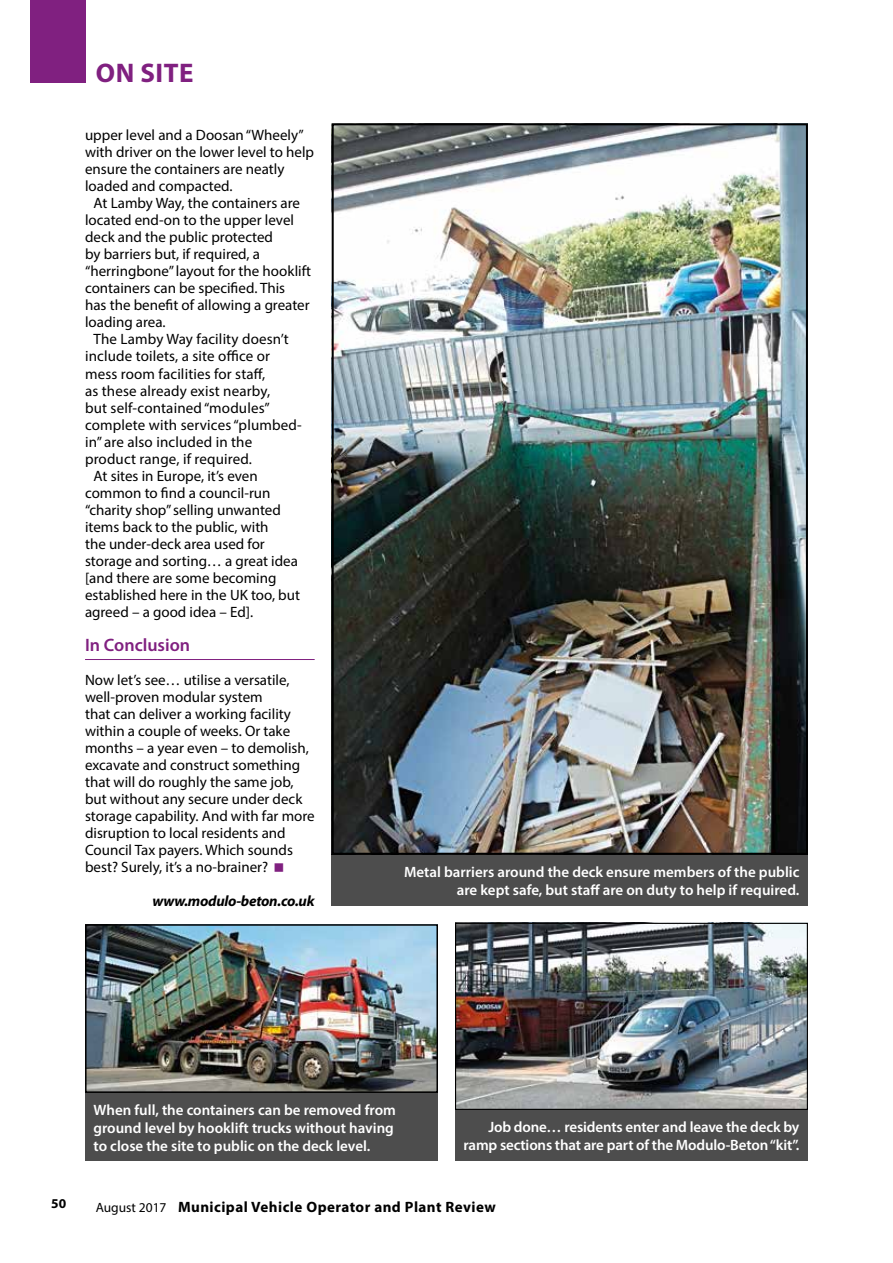
<style>
.page{position:relative;width:893px;height:1263px;background:#fff}
.page>*{position:absolute;margin:0;border:0;box-sizing:border-box;transform-origin:0 0}
.t1{font:700 27px "Myriad Pro";letter-spacing:.02em;color:#802080}
.t2{font:600 18px "Myriad Pro";color:#802080}
.t3{font:15px/17px "Myriad Pro";color:#000}
.t4{font:600 15px/18px "Myriad Pro";color:#fff;text-align:right}
.t5{font:700 15px "Myriad Pro";letter-spacing:.03em;color:#000}
.t6{font:italic 700 15px "Myriad Pro";letter-spacing:-.02em;color:#000}
.t7{font:700 13.5px "Myriad Pro";color:#000}
.s1{font-weight:400;font-size:13.5px}
</style>
<div class="page">
<hr style="left:85px;top:659px;width:230px;height:1px;background:#802080">
<img style="left:457px;top:925px;width:349px;height:183px">
<div style="left:455px;top:923px;width:353px;height:187px;border:1px solid #000"></div>
<img style="left:335px;top:126px;width:470px;height:726px">
<div style="left:332px;top:123px;width:476px;height:732px;border:2px solid #000"></div>
<img style="left:88px;top:927px;width:347px;height:163px">
<div style="left:85px;top:924px;width:353px;height:169px;border:2px solid #000"></div>
<div style="left:332px;top:855px;width:476px;height:51px;background:#4d4d4d"></div>
<div style="left:85px;top:1093px;width:353px;height:68px;background:#4d4d4d"></div>
<div style="left:455px;top:1110px;width:353px;height:51px;background:#4d4d4d"></div>
<div style="left:31px;top:0;width:55px;height:83px;background:#802080"></div>
<h1 class="t1" style="left:96px;top:55px;width:99px">ON SITE</h1>
<p class="t3" style="left:85px;top:127px;width:220px">upper level and a Doosan “Wheely”</p>
<p class="t3" style="left:85px;top:144px;width:231px">with driver on the lower level to help</p>
<p class="t3" style="left:85px;top:161px;width:201px">ensure the containers are neatly</p>
<p class="t3" style="left:85px;top:178px;width:149px">loaded and compacted.</p>
<p class="t3" style="left:94px;top:195px;width:208px">At Lamby Way, the containers are</p>
<p class="t3" style="left:85px;top:212px;width:210px">located end-on to the upper level</p>
<p class="t3" style="left:85px;top:229px;width:190px">deck and the public protected</p>
<p class="t3" style="left:85px;top:246px;width:177px">by barriers but, if required, a</p>
<p class="t3" style="left:85px;top:263px;width:228px">“herringbone” layout for the hooklift</p>
<p class="t3" style="left:85px;top:280px;width:202px">containers can be specified. This</p>
<p class="t3" style="left:85px;top:297px;width:226px">has the benefit of allowing a greater</p>
<p class="t3" style="left:85px;top:314px;width:82px">loading area.</p>
<p class="t3" style="left:94px;top:331px;width:197px">The Lamby Way facility doesn’t</p>
<p class="t3" style="left:85px;top:348px;width:187px">include toilets, a site office or</p>
<p class="t3" style="left:85px;top:365px;width:182px">mess room facilities for staff,</p>
<p class="t3" style="left:85px;top:382px;width:187px">as these already exist nearby,</p>
<p class="t3" style="left:85px;top:399px;width:186px">but self-contained “modules”</p>
<p class="t3" style="left:85px;top:416px;width:218px">complete with services “plumbed-</p>
<p class="t3" style="left:85px;top:433px;width:169px">in” are also included in the</p>
<p class="t3" style="left:85px;top:450px;width:168px">product range, if required.</p>
<p class="t3" style="left:94px;top:467px;width:166px">At sites in Europe, it’s even</p>
<p class="t3" style="left:85px;top:484px;width:187px">common to find a council-run</p>
<p class="t3" style="left:85px;top:501px;width:197px">“charity shop” selling unwanted</p>
<p class="t3" style="left:85px;top:518px;width:185px">items back to the public, with</p>
<p class="t3" style="left:85px;top:535px;width:181px">the under-deck area used for</p>
<p class="t3" style="left:85px;top:552px;width:214px">storage and sorting… a great idea</p>
<p class="t3" style="left:85px;top:569px;width:193px">[and there are some becoming</p>
<p class="t3" style="left:85px;top:586px;width:216px">established here in the UK too, but</p>
<p class="t3" style="left:85px;top:603px;width:170px">agreed – a good idea – Ed].</p>
<p class="t2" style="left:85px;top:633px;width:107px">In Conclusion</p>
<p class="t3" style="left:85px;top:671px;width:231px">Now let’s see… utilise a versatile, well-proven modular system<br>that can deliver a working facility within a couple of weeks. Or take months – a year even – to demolish, excavate and construct something that will do roughly the same job, but without any secure under deck storage capability. And with far more disruption to local residents and Council Tax payers. Which sounds best? Surely, it’s a no-brainer?</p>
<p class="t6" style="left:152px;top:891px;width:164px">www.modulo-beton.co.uk</p>
<p class="t4" style="left:404px;top:862px;width:397px">Metal barriers around the deck ensure members of the public are kept safe, but staff are on duty to help if required.</p>
<p class="t7" style="left:51px;top:1195px;width:16px">50</p>
<p class="t4" style="left:94px;top:1100px;width:304px;text-align:left">When full, the containers can be removed from ground level by hooklift trucks without having to close the site to public on the deck level.</p>
<p class="t4" style="left:463px;top:1117px;width:337px">Job done… residents enter and leave the deck by ramp sections that are part of the Modulo-Beton “kit”.</p>
<p class="t5" style="left:96px;top:1197px;width:402px"><span class="s1">August 2017</span> Municipal Vehicle Operator and Plant Review</p>
</div>
